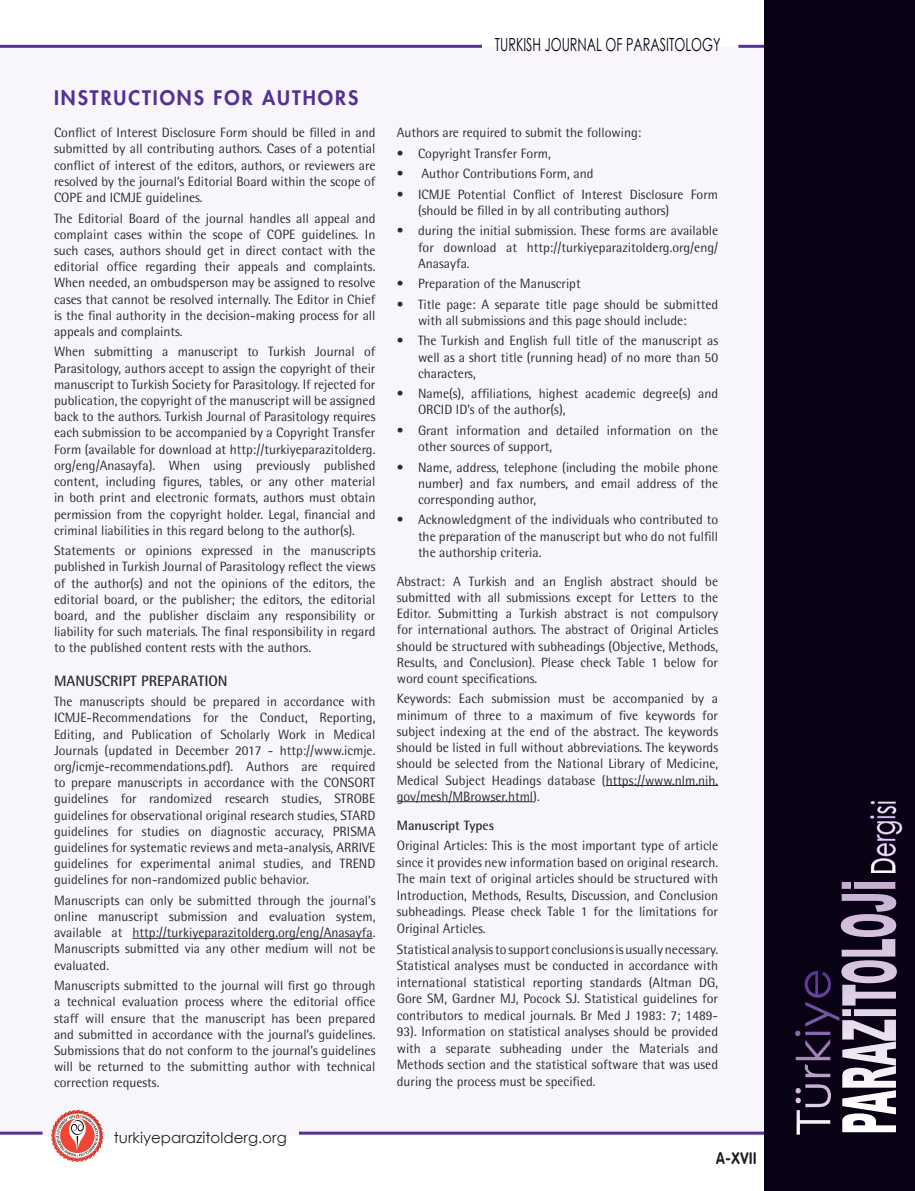
<style>
.page{position:relative;width:915px;height:1191px;background:#fff}
.page>*{position:absolute;margin:0;border:0;box-sizing:border-box;transform-origin:0 0}
.t1{font:900 74.85px "Arial";letter-spacing:.01em;color:#fff;scale:.41 1}
.t2{font:32.85px "Century Gothic";letter-spacing:.02em;color:#fff;scale:.69 1}
.t3{font:800 19.5px "Futura Std";letter-spacing:.1em;color:#533294}
.t4{font:18px "Century Gothic";color:#090114;scale:.7 1}
.t5{font:16.5px "VAG Rounded Bold Tr";color:#231f20;scale:.83 1}
.t6{font:15px "Century Gothic";color:#231f20}
.t7{font:700 15px "Rotis Semi Sans Std";color:#292d2f}
.t8{font:13.5px/16.2px "Rotis Semi Sans Std";color:#292d2f;text-align:justify}
.t9{font:700 13.5px "Rotis Semi Sans Std";color:#292d2f}
</style>
<div class="page">
<hr style="left:738px;top:45px;width:42px;height:3px;background:#533294">
<hr style="left:0;top:45px;width:482px;height:3px;background:#533294">
<div style="left:0;top:47px;width:764px;height:1088px;background:#f8f6fa"></div>
<hr style="left:0;top:1131px;width:43px;height:3px;background:#533294">
<hr style="left:299px;top:1131px;width:481px;height:3px;background:#533294">
<div style="left:764px;top:0;width:150px;height:1191px;background:#090114"></div>
<svg style="left:795px;top:970px;width:44px;height:164px"></svg>
<svg style="left:870px;top:800px;width:32px;height:73px"></svg>
<svg style="left:51px;top:1109px;width:53px;height:53px"></svg>
<hr style="left:132px;top:938px;width:240px;height:1px;background:#292d2f">
<hr style="left:605px;top:785px;width:113px;height:1px;background:#292d2f">
<hr style="left:396px;top:801px;width:137px;height:1px;background:#292d2f">
<h3 class="t3" style="left:54px;top:86px;width:305px">INSTRUCTIONS FOR AUTHORS</h3>
<p class="t8" style="left:54px;top:124px;width:323px">Conflict of Interest Disclosure Form should be filled in and submitted by all contributing authors. Cases of a potential conflict of interest of the editors, authors, or reviewers are resolved by the journal’s Editorial Board within the scope of COPE and ICMJE guidelines.</p>
<p class="t8" style="left:54px;top:210px;width:323px">The Editorial Board of the journal handles all appeal and complaint cases within the scope of COPE guidelines. In such cases, authors should get in direct contact with the editorial office regarding their appeals and complaints.<br>When needed, an ombudsperson may be assigned to resolve cases that cannot be resolved internally. The Editor in Chief is the final authority in the decision-making process for all appeals and complaints.</p>
<p class="t8" style="left:54px;top:344px;width:323px">When submitting a manuscript to Turkish Journal of Parasitology, authors accept to assign the copyright of their manuscript to Turkish Society for Parasitology. If rejected for publication, the copyright of the manuscript will be assigned back to the authors. Turkish Journal of Parasitology requires each submission to be accompanied by a Copyright Transfer Form (available for download at http://turkiyeparazitolderg. org/eng/Anasayfa). When using previously published content, including figures, tables, or any other material in both print and electronic formats, authors must obtain permission from the copyright holder. Legal, financial and criminal liabilities in this regard belong to the author(s).</p>
<p class="t8" style="left:54px;top:542px;width:323px">Statements or opinions expressed in the manuscripts published in Turkish Journal of Parasitology reflect the views of the author(s) and not the opinions of the editors, the editorial board, or the publisher; the editors, the editorial board, and the publisher disclaim any responsibility or liability for such materials. The final responsibility in regard to the published content rests with the authors.</p>
<p class="t7" style="left:54px;top:671px;width:175px">MANUSCRIPT PREPARATION</p>
<p class="t8" style="left:54px;top:693px;width:323px">The manuscripts should be prepared in accordance with ICMJE-Recommendations for the Conduct, Reporting, Editing, and Publication of Scholarly Work in Medical Journals (updated in December 2017 - http://www.icmje. org/icmje-recommendations.pdf). Authors are required to prepare manuscripts in accordance with the CONSORT guidelines for randomized research studies, STROBE guidelines for observational original research studies, STARD guidelines for studies on diagnostic accuracy, PRISMA guidelines for systematic reviews and meta-analysis, ARRIVE guidelines for experimental animal studies, and TREND guidelines for non-randomized public behavior.</p>
<p class="t8" style="left:54px;top:892px;width:323px">Manuscripts can only be submitted through the journal’s online manuscript submission and evaluation system, available at http://turkiyeparazitolderg.org/eng/Anasayfa.<br>Manuscripts submitted via any other medium will not be evaluated.</p>
<p class="t8" style="left:54px;top:977px;width:323px">Manuscripts submitted to the journal will first go through a technical evaluation process where the editorial office staff will ensure that the manuscript has been prepared and submitted in accordance with the journal’s guidelines.<br>Submissions that do not conform to the journal’s guidelines will be returned to the submitting author with technical correction requests.</p>
<p class="t6" style="left:114px;top:1126px;width:174px">turkiyeparazitolderg.org</p>
<h3 class="t4" style="left:494px;top:32px;width:324px">TURKISH JOURNAL OF PARASITOLOGY</h3>
<p class="t8" style="left:396px;top:124px;width:246px">Authors are required to submit the following:</p>
<p class="t8" style="left:396px;top:145px;width:155px">• Copyright Transfer Form,</p>
<p class="t8" style="left:396px;top:165px;width:198px">• Author Contributions Form, and</p>
<p class="t8" style="left:418px;top:186px;width:301px;text-indent:-21px">• ICMJE Potential Conflict of Interest Disclosure Form (should be filled in by all contributing authors)</p>
<p class="t8" style="left:418px;top:222px;width:301px;text-indent:-21px">• during the initial submission. These forms are available for download at http://turkiyeparazitolderg.org/eng/ Anasayfa.</p>
<p class="t8" style="left:396px;top:275px;width:185px">• Preparation of the Manuscript</p>
<p class="t8" style="left:418px;top:296px;width:301px;text-indent:-21px">• Title page: A separate title page should be submitted with all submissions and this page should include:</p>
<p class="t8" style="left:418px;top:332px;width:301px;text-indent:-21px">• The Turkish and English full title of the manuscript as well as a short title (running head) of no more than 50 characters,</p>
<p class="t8" style="left:418px;top:385px;width:301px;text-indent:-21px">• Name(s), affiliations, highest academic degree(s) and<br>ORCID ID’s of the author(s),</p>
<p class="t8" style="left:418px;top:422px;width:301px;text-indent:-21px">• Grant information and detailed information on the other sources of support,</p>
<p class="t8" style="left:418px;top:459px;width:301px;text-indent:-21px">• Name, address, telephone (including the mobile phone number) and fax numbers, and email address of the corresponding author,</p>
<p class="t8" style="left:418px;top:511px;width:301px;text-indent:-21px">• Acknowledgment of the individuals who contributed to the preparation of the manuscript but who do not fulfill the authorship criteria.</p>
<p class="t8" style="left:396px;top:573px;width:323px">Abstract: A Turkish and an English abstract should be submitted with all submissions except for Letters to the Editor. Submitting a Turkish abstract is not compulsory for international authors. The abstract of Original Articles should be structured with subheadings (Objective, Methods, Results, and Conclusion). Please check Table 1 below for word count specifications.</p>
<p class="t8" style="left:396px;top:690px;width:323px">Keywords: Each submission must be accompanied by a minimum of three to a maximum of five keywords for subject indexing at the end of the abstract. The keywords should be listed in full without abbreviations. The keywords should be selected from the National Library of Medicine, Medical Subject Headings database (https://www.nlm.nih. gov/mesh/MBrowser.html).</p>
<p class="t9" style="left:396px;top:817px;width:99px">Manuscript Types</p>
<p class="t8" style="left:396px;top:837px;width:323px">Original Articles: This is the most important type of article since it provides new information based on original research.<br>The main text of original articles should be structured with Introduction, Methods, Results, Discussion, and Conclusion subheadings. Please check Table 1 for the limitations for Original Articles.</p>
<p class="t8" style="left:396px;top:940px;width:323px">Statistical analysis to support conclusions is usually necessary.<br>Statistical analyses must be conducted in accordance with international statistical reporting standards (Altman DG, Gore SM, Gardner MJ, Pocock SJ. Statistical guidelines for contributors to medical journals. Br Med J 1983: 7; 1489- 93). Information on statistical analyses should be provided with a separate subheading under the Materials and Methods section and the statistical software that was used during the process must be specified.</p>
<p class="t5" style="left:715px;top:1148px;width:50px">A-XVII</p>
<h2 class="t2" style="left:859px;top:874px;width:109px;rotate:-90deg">Dergisi</h2>
<h1 class="t1" style="left:814px;top:1134px;width:624px;rotate:-90deg">PARAZITOLOJI</h1>
</div>
